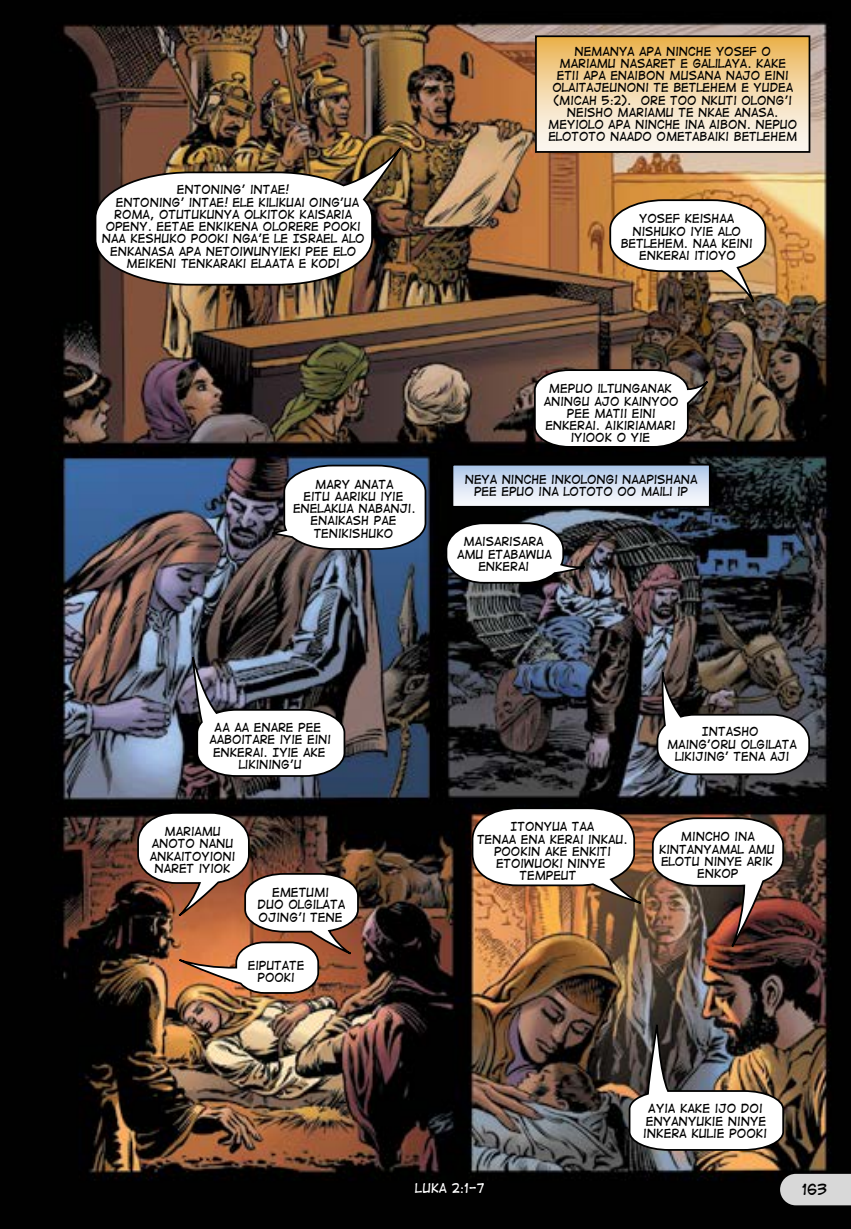
<style>
.page{position:relative;width:851px;height:1229px;background:#fff}
.page>*{position:absolute;margin:0;border:0;box-sizing:border-box;transform-origin:0 0}
.t1{font:14px "Digital Strip";color:#000}
.t2{font:12.25px "Digital Strip";color:#fff}
.t3{font:11.55px/12.4px "Digital Strip";color:#000;text-align:center}
.t4{font:11.38px/12.2px "Digital Strip";color:#000;text-align:center}
</style>
<div class="page">
<img style="left:1px;top:0;width:849px;height:1228px">
<img style="left:0;top:0;width:1px;height:1228px">
<svg style="left:538px;top:38px;width:269px;height:112px;background:#f4d9ab"></svg>
<div style="left:535px;top:35px;width:275px;height:118px;border:2px solid #000"></div>
<svg style="left:454px;top:467px;width:253px;height:37px"></svg>
<div style="left:451px;top:464px;width:259px;height:43px;border:2px solid #000"></div>
<img style="left:94px;top:128px;width:320px;height:158px">
<svg style="left:533px;top:368px;width:186px;height:80px"></svg>
<img style="left:608px;top:198px;width:159px;height:123px">
<svg style="left:189px;top:633px;width:157px;height:144px"></svg>
<svg style="left:264px;top:464px;width:163px;height:87px"></svg>
<svg style="left:444px;top:521px;width:167px;height:63px"></svg>
<svg style="left:655px;top:648px;width:155px;height:128px"></svg>
<img style="left:136px;top:811px;width:236px;height:183px">
<img style="left:470px;top:806px;width:314px;height:166px">
<img style="left:627px;top:1024px;width:157px;height:127px">
<svg style="left:780px;top:1173px;width:70px;height:32px;background:#c8c8c8"></svg>
<p class="t4" style="left:177px;top:184px;width:114px">ENTONING’ INTAE!</p>
<p class="t4" style="left:116px;top:196px;width:245px">ENTONING’ INTAE! ELE KILIKUAI OING’UA</p>
<p class="t4" style="left:114px;top:208px;width:239px">ROMA, OTUTUKUNYA OLKITOK KAISARIA</p>
<p class="t4" style="left:106px;top:220px;width:256px">OPENY. EETAE ENKIKENA OLORERE POOKI</p>
<p class="t4" style="left:102px;top:233px;width:264px">NAA KESHUKO POOKI NGA’E LE ISRAEL ALO</p>
<p class="t4" style="left:110px;top:245px;width:247px">ENKANASA APA NETOIWUNYIEKI PEE ELO</p>
<p class="t4" style="left:127px;top:257px;width:214px">MEIKENI TENKARAKI ELAATA E KODI</p>
<p class="t4" style="left:548px;top:45px;width:250px">NEMANYA APA NINCHE YOSEF O<br>MARIAMU NASARET E GALILAYA. KAKE<br>ETII APA ENAIBON MUSANA NAJO EINI<br>OLAITAJEUNONI TE BETLEHEM E YUDEA (MICAH 5:2). ORE TOO NKUTI OLONG’I<br>NEISHO MARIAMU TE NKAE ANASA.<br>MEYIOLO APA NINCHE INA AIBON. NEPUO<br>ELOTOTO NAADO OMETABAIKI BETLEHEM</p>
<p class="t4" style="left:620px;top:212px;width:133px">YOSEF KEISHAA<br>NISHUKO IYIE ALO<br>BETLEHEM. NAA KEINI<br>ENKERAI ITIOYO</p>
<p class="t4" style="left:293px;top:478px;width:124px">MARY ANATA<br>EITU AARIKU IYIE<br>ENELAKUA NABANJI.<br>ENAIKASH PAE<br>TENIKISHUKO</p>
<p class="t4" style="left:544px;top:382px;width:136px">MEPUO ILTUNGANAK<br>ANINGU AJO KAINYOO<br>PEE MATII EINI<br>ENKERAI. AIKIRIAMARI<br>IYIOOK O YIE</p>
<p class="t4" style="left:464px;top:473px;width:234px">NEYA NINCHE INKOLONGI NAAPISHANA<br>PEE EPUO INA LOTOTO OO MAILI IP</p>
<p class="t4" style="left:457px;top:535px;width:96px">MAISARISARA<br>AMU ETABAWUA<br>ENKERAI</p>
<p class="t4" style="left:209px;top:721px;width:123px">AA AA ENARE PEE<br>AABOITARE IYIE EINI<br>ENKERAI. IYIE AKE<br>LIKINING’U</p>
<p class="t4" style="left:150px;top:825px;width:87px">MARIAMU<br>ANOTO NANU<br>ANKAITOYIONI<br>NARET IYIOK</p>
<p class="t3" style="left:257px;top:886px;width:89px">EMETUMI<br>DUO OLGILATA<br>OJING’I TENE</p>
<p class="t4" style="left:248px;top:959px;width:58px">EIPUTATE<br>POOKI</p>
<p class="t4" style="left:510px;top:820px;width:85px">ITONYUA TAA</p>
<p class="t4" style="left:477px;top:833px;width:152px">TENAA ENA KERAI INKAU.</p>
<p class="t4" style="left:494px;top:845px;width:118px">POOKIN AKE ENKITI</p>
<p class="t4" style="left:496px;top:857px;width:111px">ETOIWUOKI NINYE</p>
<p class="t4" style="left:519px;top:869px;width:58px">TEMPEUT</p>
<p class="t4" style="left:667px;top:725px;width:131px">INTASHO<br>MAING’ORU OLGILATA<br>LIKIJING’ TENA AJI</p>
<p class="t4" style="left:659px;top:830px;width:117px">MINCHO INA<br>KINTANYAMAL AMU<br>ELOTU NINYE ARIK<br>ENKOP</p>
<p class="t3" style="left:643px;top:1102px;width:125px">AYIA KAKE IJO DOI<br>ENYANYUKIE NINYE<br>INKERA KULIE POOKI</p>
<p class="t2" style="left:415px;top:1181px;width:71px">LUKA 2:1-7</p>
<p class="t1" style="left:801px;top:1181px;width:27px">163</p>
</div>
